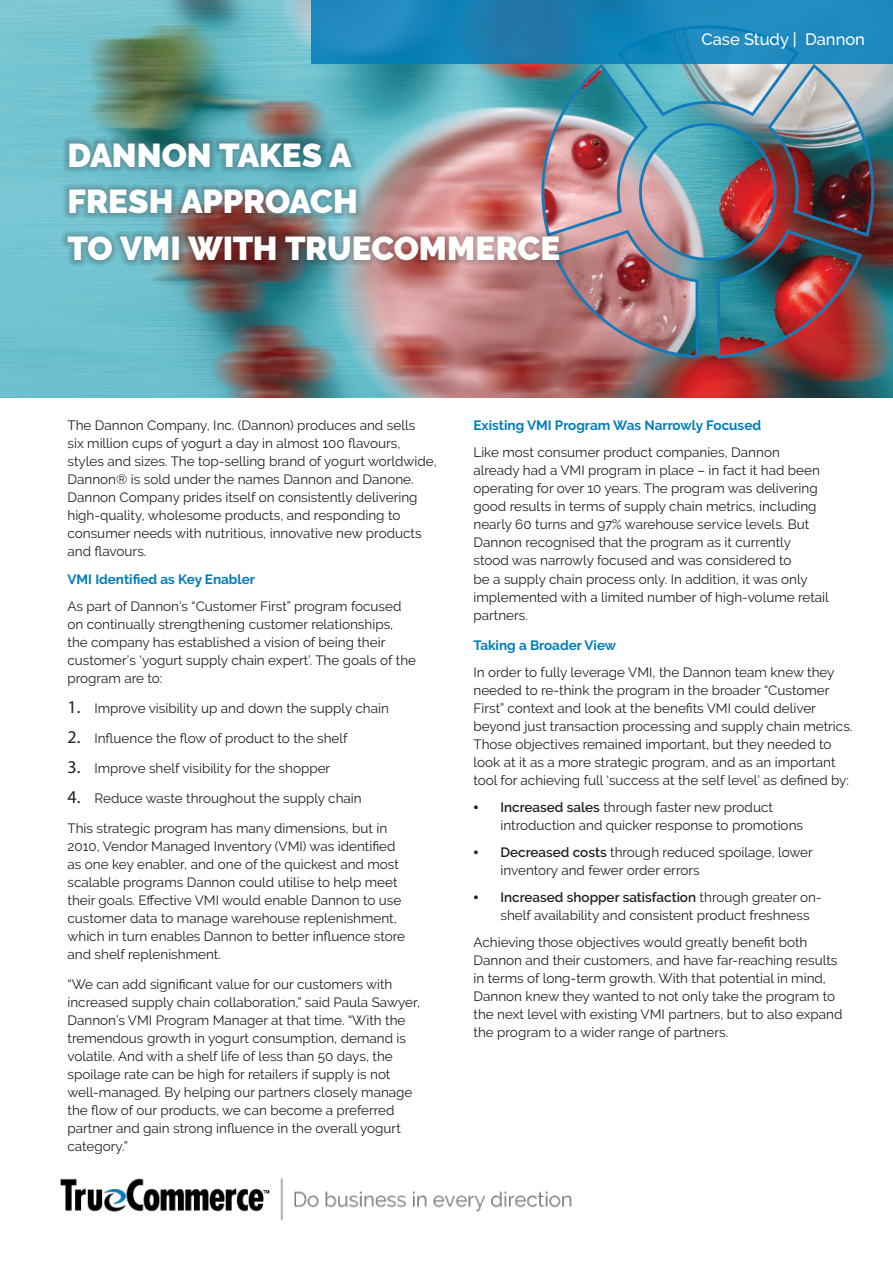
<style>
.page{position:relative;width:893px;height:1263px;background:#fff}
.page>*{position:absolute;margin:0;border:0;box-sizing:border-box;transform-origin:0 0}
.t1{font:900 33px "Raleway";letter-spacing:-.005em;color:#fff}
.t2{font:500 16.5px "Raleway";color:#fff}
.t3{font:13.5px/18px "Raleway";color:#231f20}
.t4{font:700 13.5px "Raleway";color:#007dbb}
.s1{font-family:"Myriad Pro";font-size:18px}
.s2{font-weight:600}
</style>
<div class="page">
<img style="left:0;top:0;width:893px;height:397px">
<svg style="left:311px;top:0;width:582px;height:63px;background:#1b84b8"></svg>
<div style="left:61px;top:137px;width:505px;height:130px;background:#231f20;opacity:.5"></div>
<img style="left:60px;top:1179px;width:512px;height:41px">
<p class="t1" style="left:68px;top:136px;width:286px">DANNON TAKES A</p>
<p class="t1" style="left:68px;top:183px;width:292px">FRESH APPROACH</p>
<p class="t1" style="left:68px;top:229px;width:494px">TO VMI WITH TRUECOMMERCE</p>
<p class="t2" style="left:702px;top:30px;width:165px">Case Study | Dannon</p>
<p class="t3" style="left:68px;top:417px;width:371px">The Dannon Company, Inc. (Dannon) produces and sells<br>six million cups of yogurt a day in almost 100 flavours, styles and sizes. The top-selling brand of yogurt worldwide, Dannon® is sold under the names Dannon and Danone.<br>Dannon Company prides itself on consistently delivering high-quality, wholesome products, and responding to consumer needs with nutritious, innovative new products and flavours.</p>
<p class="t4" style="left:68px;top:571px;width:189px">VMI Identified as Key Enabler</p>
<p class="t3" style="left:68px;top:597px;width:350px">As part of Dannon’s “Customer First” program focused on continually strengthening customer relationships, the company has established a vision of being their customer’s ‘yogurt supply chain expert’. The goals of the program are to:</p>
<p class="t3" style="left:68px;top:699px;width:323px"><span class="s1">1.</span> Improve visibility up and down the supply chain</p>
<p class="t3" style="left:68px;top:729px;width:282px"><span class="s1">2.</span> Influence the flow of product to the shelf</p>
<p class="t3" style="left:68px;top:759px;width:264px"><span class="s1">3.</span> Improve shelf visibility for the shopper</p>
<p class="t3" style="left:68px;top:789px;width:296px"><span class="s1">4.</span> Reduce waste throughout the supply chain</p>
<p class="t3" style="left:68px;top:819px;width:339px">This strategic program has many dimensions, but in 2010, Vendor Managed Inventory (VMI) was identified as one key enabler, and one of the quickest and most scalable programs Dannon could utilise to help meet their goals. Effective VMI would enable Dannon to use customer data to manage warehouse replenishment, which in turn enables Dannon to better influence store and shelf replenishment.</p>
<p class="t3" style="left:68px;top:975px;width:354px">“We can add significant value for our customers with increased supply chain collaboration,” said Paula Sawyer, Dannon’s VMI Program Manager at that time. “With the tremendous growth in yogurt consumption, demand is volatile. And with a shelf life of less than 50 days, the spoilage rate can be high for retailers if supply is not well-managed. By helping our partners closely manage the flow of our products, we can become a preferred partner and gain strong influence in the overall yogurt category.”</p>
<p class="t4" style="left:473px;top:418px;width:289px">Existing VMI Program Was Narrowly Focused</p>
<p class="t3" style="left:473px;top:444px;width:357px">Like most consumer product companies, Dannon already had a VMI program in place – in fact it had been operating for over 10 years. The program was delivering good results in terms of supply chain metrics, including nearly 60 turns and 97% warehouse service levels. But Dannon recognised that the program as it currently stood was narrowly focused and was considered to<br>be a supply chain process only. In addition, it was only implemented with a limited number of high-volume retail partners.</p>
<p class="t4" style="left:473px;top:637px;width:144px">Taking a Broader View</p>
<p class="t3" style="left:473px;top:663px;width:380px">In order to fully leverage VMI, the Dannon team knew they needed to re-think the program in the broader “Customer First” context and look at the benefits VMI could deliver beyond just transaction processing and supply chain metrics.<br>Those objectives remained important, but they needed to look at it as a more strategic program, and as an important tool for achieving full ‘success at the self level’ as defined by:</p>
<p class="t3" style="left:500px;top:798px;width:304px;text-indent:-27px"><span class="s1">•</span> <span class="s2">Increased sales</span> through faster new product introduction and quicker response to promotions</p>
<p class="t3" style="left:500px;top:843px;width:314px;text-indent:-27px"><span class="s1">•</span> <span class="s2">Decreased costs</span> through reduced spoilage, lower inventory and fewer order errors</p>
<p class="t3" style="left:500px;top:888px;width:323px;text-indent:-27px"><span class="s1">•</span> <span class="s2">Increased shopper satisfaction</span> through greater on&shy;shelf availability and consistent product freshness</p>
<p class="t3" style="left:473px;top:933px;width:371px">Achieving those objectives would greatly benefit both Dannon and their customers, and have far-reaching results in terms of long-term growth. With that potential in mind, Dannon knew they wanted to not only take the program to the next level with existing VMI partners, but to also expand the program to a wider range of partners.</p>
</div>
